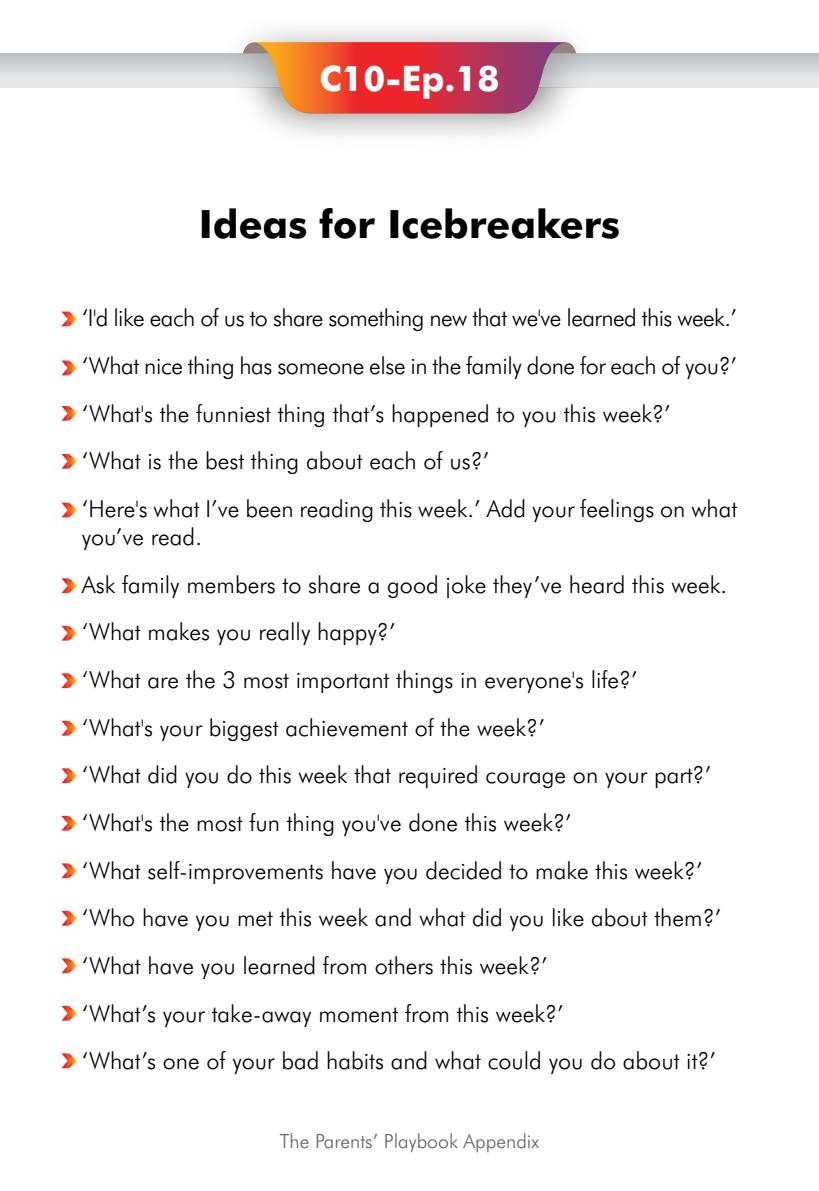
<style>
.page{position:relative;width:819px;height:1191px;background:#fff}
.page>*{position:absolute;margin:0;border:0;box-sizing:border-box;transform-origin:0 0}
.t1{font:800 39.02px "Futura BT";color:#000}
.t2{font:800 35.18px "Futura BT";color:#fff}
.t3{font:300 23.45px/47.6px "Futura BT";color:#000}
.t4{font:300 19.6px "Futura BT";color:#626366}
</style>
<div class="page">
<div style="left:0;top:53px;width:819px;height:34px;background:linear-gradient(to bottom,#bec0c2,#ecedee)"></div>
<img style="left:173px;top:30px;width:473px;height:106px">
<svg style="left:243px;top:42px;width:333px;height:71px;background:#d35d5a"></svg>
<svg style="left:0;top:53px;width:1px;height:34px"></svg>
<svg style="left:61px;top:311px;width:17px;height:15px"></svg>
<svg style="left:61px;top:360px;width:17px;height:15px"></svg>
<svg style="left:61px;top:406px;width:17px;height:15px"></svg>
<svg style="left:61px;top:454px;width:17px;height:15px"></svg>
<svg style="left:61px;top:502px;width:17px;height:15px"></svg>
<svg style="left:61px;top:578px;width:17px;height:15px"></svg>
<svg style="left:61px;top:626px;width:17px;height:14px"></svg>
<svg style="left:61px;top:673px;width:17px;height:15px"></svg>
<svg style="left:61px;top:721px;width:17px;height:14px"></svg>
<svg style="left:61px;top:768px;width:17px;height:15px"></svg>
<svg style="left:61px;top:816px;width:17px;height:14px"></svg>
<svg style="left:61px;top:863px;width:17px;height:15px"></svg>
<svg style="left:61px;top:911px;width:17px;height:14px"></svg>
<svg style="left:61px;top:958px;width:17px;height:15px"></svg>
<svg style="left:61px;top:1006px;width:17px;height:14px"></svg>
<svg style="left:61px;top:1053px;width:17px;height:15px"></svg>
<h2 class="t2" style="left:319px;top:53px;width:182px">C10-Ep.18</h2>
<h1 class="t1" style="left:199px;top:196px;width:422px">Ideas for Icebreakers</h1>
<p class="t3" style="left:82px;top:293px;width:657px">‘I'd like each of us to share something new that we've learned this week.’ ‘What nice thing has someone else in the family done for each of you?’ ‘What's the funniest thing that’s happened to you this week?’<br>‘What is the best thing about each of us?’<br>‘Here's what I’ve been reading this week.’ Add your feelings on what</p>
<p class="t3" style="left:82px;top:512px;width:647px">you’ve read.<br>Ask family members to share a good joke they’ve heard this week. ‘What makes you really happy?’<br>‘What are the 3 most important things in everyone's life?’<br>‘What's your biggest achievement of the week?’<br>‘What did you do this week that required courage on your part?’ ‘What's the most fun thing you've done this week?’<br>‘What self-improvements have you decided to make this week?’ ‘Who have you met this week and what did you like about them?’ ‘What have you learned from others this week?’<br>‘What’s your take-away moment from this week?’<br>‘What’s one of your bad habits and what could you do about it?’</p>
<p class="t4" style="left:280px;top:1128px;width:261px">The Parents’ Playbook Appendix</p>
</div>
